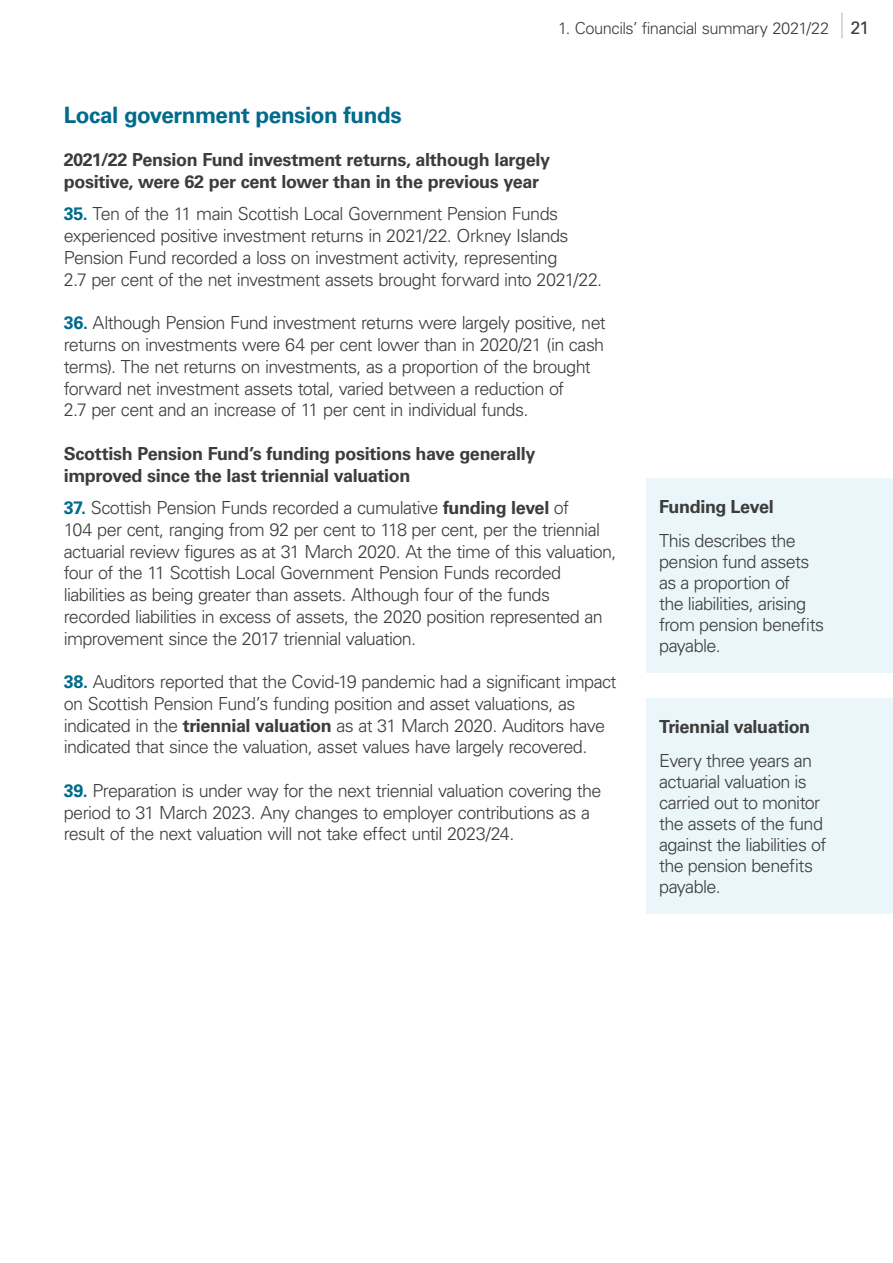
<style>
.page{position:relative;width:893px;height:1263px;background:#fff}
.page>*{position:absolute;margin:0;border:0;box-sizing:border-box;transform-origin:0 0}
.AS-P03-Subhead_1{font:700 22.5px "Univers LT Pro 65";letter-spacing:-.02em;color:#006b8d}
.AS-P07-Body_numbered{font:300 18px/21.8px "Univers LT Pro 45";letter-spacing:-.035em;color:#3c3c3b}
.AS-P41-info_box_text{font:300 18px/21px "Univers LT Pro 45";letter-spacing:-.035em;color:#3c3c3b}
.AS-P04-Subhead_2{font:700 18px/21.8px "Univers LT Pro 65";letter-spacing:-.02em;color:#3c3c3b}
.AS-P42-info_box_head{font:700 18px "Univers LT Pro 65";letter-spacing:-.025em;color:#3c3c3b}
.t1{font:300 16.5px "Univers LT Pro 45";letter-spacing:-.03em;color:#3c3c3b}
.s1{font-family:"Univers LT Pro 55 Roman";font-weight:400;font-size:18px}
.s2{font-family:"Univers LT Pro 65";font-weight:700;color:#006b8d}
.s3{font-family:"Univers LT Pro 65";font-weight:700}
</style>
<div class="page">
<svg style="left:842px;top:13px;width:1px;height:25px"></svg>
<div style="left:646px;top:479px;width:247px;height:55px;background:#eaf6f9"></div>
<div style="left:646px;top:512px;width:247px;height:161px;background:#eaf6f9"></div>
<div style="left:646px;top:698px;width:247px;height:56px;background:#eaf6f9"></div>
<div style="left:646px;top:732px;width:247px;height:182px;background:#eaf6f9"></div>
<p class="t1" style="left:558px;top:17px;width:313px">1. Councils’ financial summary 2021/22 <span class="s1">21</span></p>
<h3 class="AS-P03-Subhead_1" style="left:64px;top:99px;width:339px">Local government pension funds</h3>
<h4 class="AS-P04-Subhead_2" style="left:64px;top:148px;width:488px">2021/22 Pension Fund investment returns, although largely positive, were 62 per cent lower than in the previous year</h4>
<p class="AS-P07-Body_numbered" style="left:64px;top:203px;width:540px"><span class="s2">35.</span> Ten of the 11 main Scottish Local Government Pension Funds experienced positive investment returns in 2021/22. Orkney Islands Pension Fund recorded a loss on investment activity, representing<br>2.7 per cent of the net investment assets brought forward into 2021/22.</p>
<p class="AS-P07-Body_numbered" style="left:64px;top:311px;width:544px"><span class="s2">36.</span> Although Pension Fund investment returns were largely positive, net returns on investments were 64 per cent lower than in 2020/21 (in cash terms). The net returns on investments, as a proportion of the brought forward net investment assets total, varied between a reduction of<br>2.7 per cent and an increase of 11 per cent in individual funds.</p>
<h4 class="AS-P04-Subhead_2" style="left:64px;top:442px;width:473px">Scottish Pension Fund’s funding positions have generally improved since the last triennial valuation</h4>
<p class="AS-P07-Body_numbered" style="left:64px;top:496px;width:554px"><span class="s2">37.</span> Scottish Pension Funds recorded a cumulative <span class="s3">funding level</span> of<br>104 per cent, ranging from 92 per cent to 118 per cent, per the triennial actuarial review figures as at 31 March 2020. At the time of this valuation, four of the 11 Scottish Local Government Pension Funds recorded liabilities as being greater than assets. Although four of the funds recorded liabilities in excess of assets, the 2020 position represented an improvement since the 2017 triennial valuation.</p>
<p class="AS-P07-Body_numbered" style="left:64px;top:670px;width:554px"><span class="s2">38.</span> Auditors reported that the Covid-19 pandemic had a significant impact on Scottish Pension Fund’s funding position and asset valuations, as indicated in the <span class="s3">triennial valuation</span> as at 31 March 2020. Auditors have indicated that since the valuation, asset values have largely recovered.</p>
<p class="AS-P07-Body_numbered" style="left:64px;top:779px;width:539px"><span class="s2">39.</span> Preparation is under way for the next triennial valuation covering the period to 31 March 2023. Any changes to employer contributions as a result of the next valuation will not take effect until 2023/24.</p>
<p class="AS-P42-info_box_head" style="left:659px;top:494px;width:116px">Funding Level</p>
<p class="AS-P41-info_box_text" style="left:659px;top:529px;width:167px">This describes the pension fund assets as a proportion of<br>the liabilities, arising from pension benefits payable.</p>
<p class="AS-P42-info_box_head" style="left:659px;top:714px;width:153px">Triennial valuation</p>
<p class="AS-P41-info_box_text" style="left:659px;top:749px;width:169px">Every three years an actuarial valuation is carried out to monitor the assets of the fund against the liabilities of the pension benefits payable.</p>
</div>
